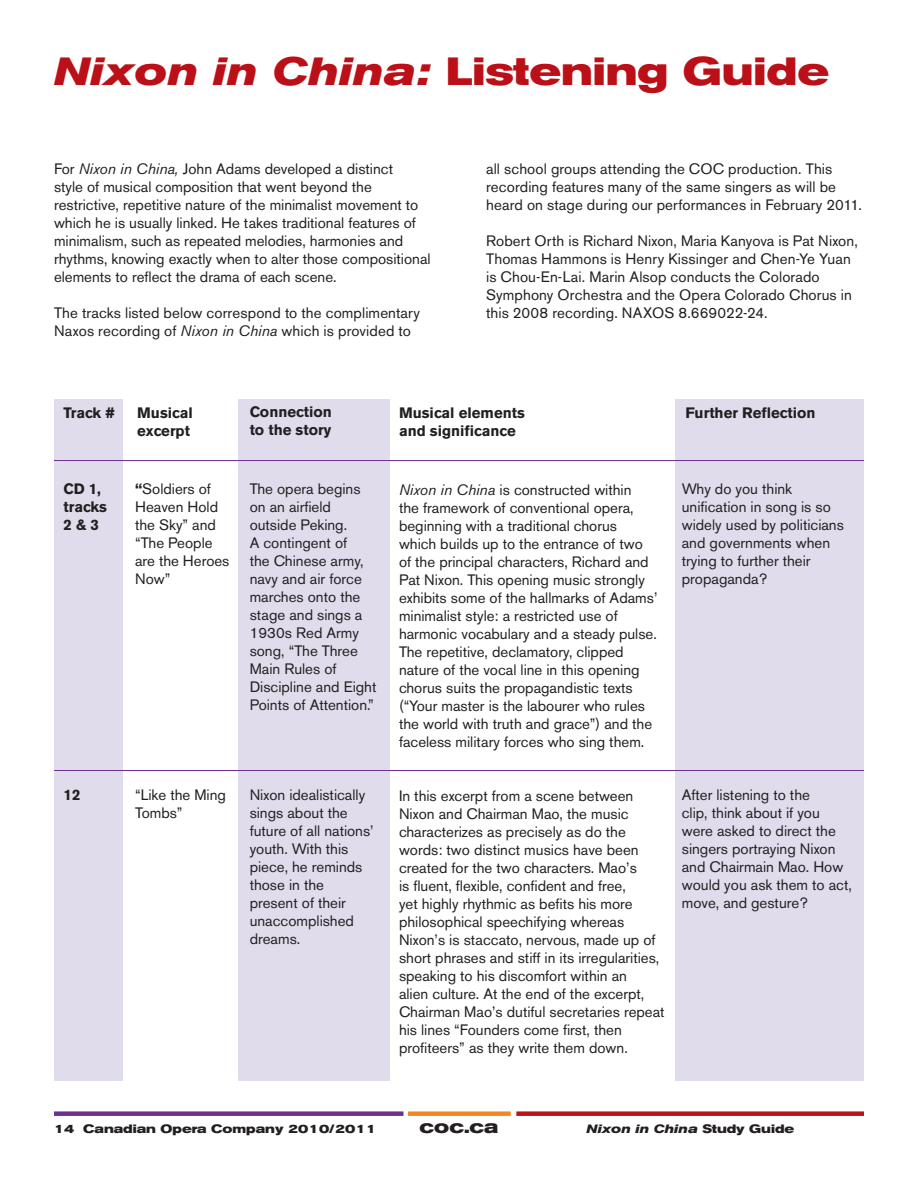
<style>
.page{position:relative;width:918px;height:1188px;background:#fff}
.page>*{position:absolute;margin:0;border:0;box-sizing:border-box;transform-origin:0 0}
.t1{font:700 expanded 39px "Akzidenz Grotesk BE";color:#bb1018}
.t2{font:700 expanded 18px "Akzidenz Grotesk BE";color:#231f20}
.t3{font:15px/18px "Akzidenz Grotesk BE";color:#231f20}
.t4{font:700 15px/18px "Akzidenz Grotesk BE";color:#231f20}
.t5{font:700 expanded 12px "Akzidenz Grotesk BE";color:#231f20}
.t6{font:italic 700 expanded 12px "Akzidenz Grotesk BE";color:#231f20}
.s1{font-style:italic}
.s2{font-weight:700}
.s3{font-style:normal}
</style>
<div class="page">
<div style="left:54px;top:1111px;width:350px;height:5px;background:#6f2e90"></div>
<div style="left:408px;top:1111px;width:103px;height:5px;background:#f58721"></div>
<div style="left:516px;top:1111px;width:348px;height:5px;background:#ba131a"></div>
<div style="left:675px;top:399px;width:189px;height:681px;background:#e1dcec"></div>
<div style="left:238px;top:399px;width:152px;height:681px;background:#e1dcec"></div>
<div style="left:54px;top:399px;width:69px;height:681px;background:#e1dcec"></div>
<hr style="left:54px;top:460px;width:810px;height:1px;background:#702f91">
<hr style="left:54px;top:770px;width:810px;height:1px;background:#702f91">
<h1 class="t1" style="left:54px;top:49px;width:777px"><span class="s1">Nixon in China:</span> Listening Guide</h1>
<p class="t3" style="left:54px;top:160px;width:378px">For <span class="s1">Nixon in China,</span> John Adams developed a distinct<br>style of musical composition that went beyond the restrictive, repetitive nature of the minimalist movement to which he is usually linked. He takes traditional features of minimalism, such as repeated melodies, harmonies and rhythms, knowing exactly when to alter those compositional elements to reflect the drama of each scene.</p>
<p class="t3" style="left:54px;top:304px;width:368px">The tracks listed below correspond to the complimentary<br>Naxos recording of <span class="s1">Nixon in China</span> which is provided to</p>
<p class="t3" style="left:486px;top:160px;width:377px">all school groups attending the COC production. This recording features many of the same singers as will be heard on stage during our performances in February 2011.</p>
<p class="t3" style="left:486px;top:232px;width:373px">Robert Orth is Richard Nixon, Maria Kanyova is Pat Nixon, Thomas Hammons is Henry Kissinger and Chen-Ye Yuan is Chou-En-Lai. Marin Alsop conducts the Colorado Symphony Orchestra and the Opera Colorado Chorus in this 2008 recording. NAXOS 8.669022-24.</p>
<p class="t4" style="left:64px;top:404px;width:53px">Track #</p>
<p class="t4" style="left:250px;top:403px;width:84px">Connection to the story</p>
<p class="t4" style="left:686px;top:404px;width:131px">Further Reflection</p>
<p class="t4" style="left:137px;top:404px;width:57px">Musical excerpt</p>
<p class="t4" style="left:399px;top:404px;width:127px">Musical elements and significance</p>
<p class="t4" style="left:64px;top:480px;width:45px">CD 1, tracks<br>2 &amp; 3</p>
<p class="t4" style="left:64px;top:786px;width:18px">12</p>
<p class="t3" style="left:135px;top:480px;width:96px"><span class="s2">“</span>Soldiers of<br>Heaven Hold the Sky” and “The People are the Heroes<br>Now”</p>
<p class="t3" style="left:250px;top:480px;width:128px">The opera begins on an airfield outside Peking.<br>A contingent of<br>the Chinese army, navy and air force marches onto the stage and sings a<br>1930s Red Army song, “The Three<br>Main Rules of<br>Discipline and Eight<br>Points of Attention.”</p>
<p class="t3" style="left:135px;top:786px;width:92px">“Like the Ming<br>Tombs”</p>
<p class="t3" style="left:250px;top:786px;width:126px">Nixon idealistically sings about the future of all nations’ youth. With this piece, he reminds those in the present of their unaccomplished dreams.</p>
<p class="t3" style="left:399px;top:481px;width:260px"><span class="s1">Nixon in China</span> is constructed within<br>the framework of conventional opera, beginning with a traditional chorus which builds up to the entrance of two of the principal characters, Richard and Pat Nixon. This opening music strongly exhibits some of the hallmarks of Adams’ minimalist style: a restricted use of harmonic vocabulary and a steady pulse.<br>The repetitive, declamatory, clipped nature of the vocal line in this opening chorus suits the propagandistic texts (“Your master is the labourer who rules the world with truth and grace”) and the faceless military forces who sing them.</p>
<p class="t3" style="left:399px;top:787px;width:267px">In this excerpt from a scene between Nixon and Chairman Mao, the music characterizes as precisely as do the words: two distinct musics have been created for the two characters. Mao’s<br>is fluent, flexible, confident and free,<br>yet highly rhythmic as befits his more philosophical speechifying whereas Nixon’s is staccato, nervous, made up of short phrases and stiff in its irregularities, speaking to his discomfort within an<br>alien culture. At the end of the excerpt, Chairman Mao’s dutiful secretaries repeat his lines “Founders come first, then profiteers” as they write them down.</p>
<p class="t3" style="left:682px;top:480px;width:164px">Why do you think unification in song is so widely used by politicians and governments when trying to further their propaganda?</p>
<p class="t3" style="left:682px;top:786px;width:172px">After listening to the<br>clip, think about if you were asked to direct the singers portraying Nixon and Chairmain Mao. How would you ask them to act, move, and gesture?</p>
<p class="t5" style="left:54px;top:1122px;width:22px">14</p>
<p class="t5" style="left:83px;top:1122px;width:294px">Canadian Opera Company 2010/2011</p>
<p class="t2" style="left:419px;top:1117px;width:81px">coc.ca</p>
<p class="t6" style="left:587px;top:1121px;width:209px">Nixon in China <span class="s3">Study Guide</span></p>
</div>
